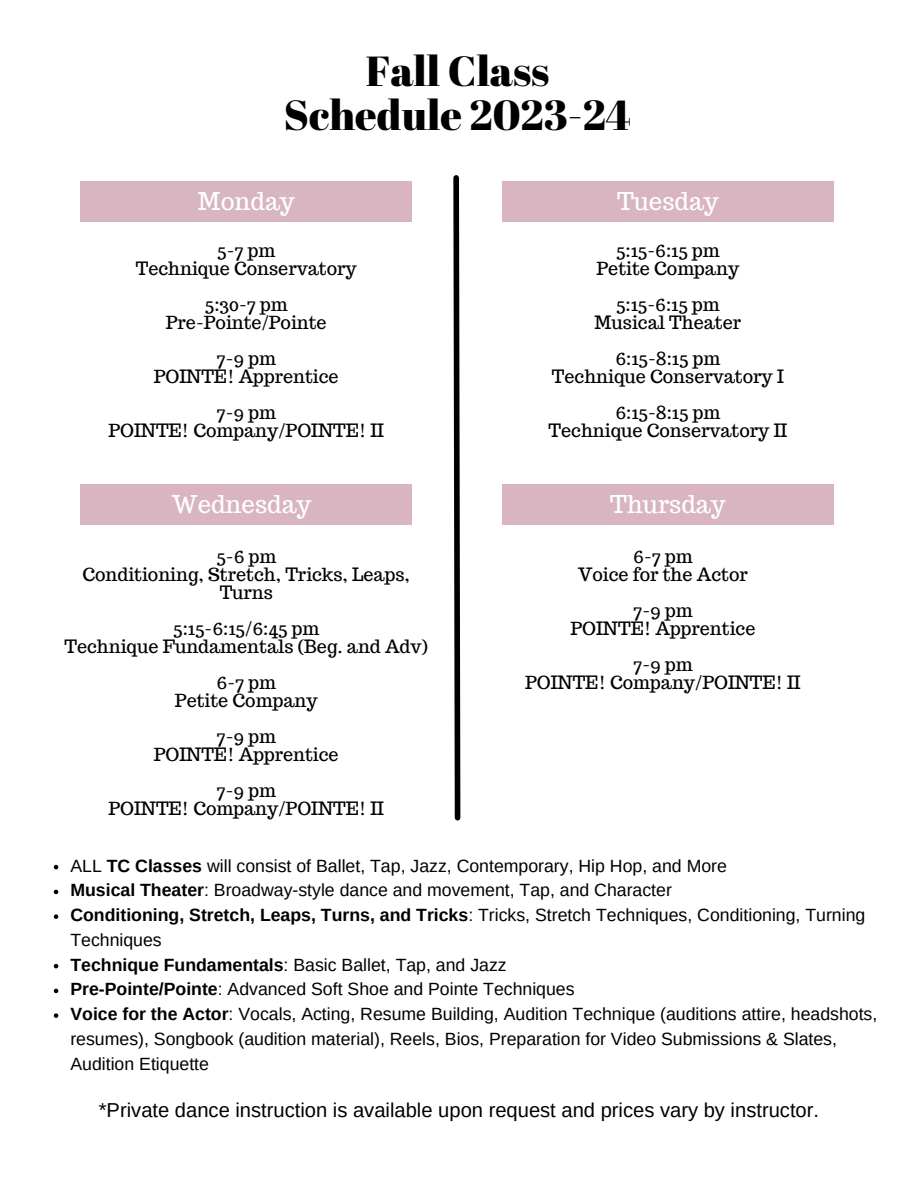
<style>
.page{position:relative;width:918px;height:1188px;background:#fff}
.page>*{position:absolute;margin:0;border:0;box-sizing:border-box;transform-origin:0 0}
.t1{font:42px "Abril Fatface";color:#000}
.t2{font:24px "Trocchi";color:#fff}
.t3{font:20.1px "Arimo";color:#000}
.t4{font:18px/18px "Trocchi";color:#000;text-align:center}
.t5{font:17.7px/24.8px "Arimo";color:#000}
.s1{font-weight:700}
</style>
<div class="page">
<svg style="left:453px;top:175px;width:8px;height:646px"></svg>
<div style="left:80px;top:182px;width:332px;height:40px;background:#d8b5c0"></div>
<div style="left:502px;top:182px;width:332px;height:40px;background:#d8b5c0"></div>
<div style="left:80px;top:485px;width:332px;height:40px;background:#d8b5c0"></div>
<div style="left:502px;top:485px;width:332px;height:40px;background:#d8b5c0"></div>
<svg style="left:54px;top:865px;width:4px;height:4px"></svg>
<svg style="left:54px;top:890px;width:4px;height:4px"></svg>
<svg style="left:54px;top:914px;width:4px;height:5px"></svg>
<svg style="left:54px;top:964px;width:4px;height:4px"></svg>
<svg style="left:54px;top:989px;width:4px;height:4px"></svg>
<svg style="left:54px;top:1013px;width:4px;height:5px"></svg>
<p class="t1" style="left:366px;top:41px;width:185px">Fall Class</p>
<p class="t1" style="left:284px;top:85px;width:349px">Schedule 2023-24</p>
<p class="t2" style="left:198px;top:185px;width:98px">Monday</p>
<p class="t2" style="left:617px;top:186px;width:103px">Tuesday</p>
<p class="t4" style="left:217px;top:241px;width:60px">5-7 pm</p>
<p class="t4" style="left:136px;top:259px;width:222px">Technique Conservatory</p>
<p class="t4" style="left:205px;top:295px;width:84px">5:30-7 pm</p>
<p class="t4" style="left:166px;top:313px;width:162px">Pre-Pointe/Pointe</p>
<p class="t4" style="left:217px;top:349px;width:61px">7-9 pm</p>
<p class="t4" style="left:154px;top:367px;width:186px">POINTE! Apprentice</p>
<p class="t4" style="left:217px;top:403px;width:61px">7-9 pm</p>
<p class="t4" style="left:109px;top:421px;width:277px">POINTE! Company/POINTE! II</p>
<p class="t4" style="left:616px;top:241px;width:105px">5:15-6:15 pm</p>
<p class="t4" style="left:597px;top:259px;width:144px">Petite Company</p>
<p class="t4" style="left:616px;top:295px;width:105px">5:15-6:15 pm</p>
<p class="t4" style="left:595px;top:313px;width:148px">Musical Theater</p>
<p class="t4" style="left:615px;top:349px;width:107px">6:15-8:15 pm</p>
<p class="t4" style="left:552px;top:367px;width:233px">Technique Conservatory I</p>
<p class="t4" style="left:615px;top:403px;width:107px">6:15-8:15 pm</p>
<p class="t4" style="left:549px;top:421px;width:240px">Technique Conservatory II</p>
<p class="t2" style="left:171px;top:489px;width:142px">Wednesday</p>
<p class="t2" style="left:610px;top:489px;width:117px">Thursday</p>
<p class="t4" style="left:633px;top:548px;width:61px">6-7 pm</p>
<p class="t4" style="left:578px;top:566px;width:171px">Voice for the Actor</p>
<p class="t4" style="left:633px;top:602px;width:61px">7-9 pm</p>
<p class="t4" style="left:571px;top:620px;width:186px">POINTE! Apprentice</p>
<p class="t4" style="left:633px;top:656px;width:61px">7-9 pm</p>
<p class="t4" style="left:525px;top:674px;width:277px">POINTE! Company/POINTE! II</p>
<p class="t4" style="left:216px;top:548px;width:62px">5-6 pm</p>
<p class="t4" style="left:82px;top:566px;width:329px">Conditioning, Stretch, Tricks, Leaps,<br>Turns</p>
<p class="t4" style="left:173px;top:620px;width:148px">5:15-6:15/6:45 pm</p>
<p class="t4" style="left:64px;top:638px;width:365px">Technique Fundamentals (Beg. and Adv)</p>
<p class="t4" style="left:217px;top:674px;width:61px">6-7 pm</p>
<p class="t4" style="left:175px;top:692px;width:144px">Petite Company</p>
<p class="t4" style="left:217px;top:728px;width:61px">7-9 pm</p>
<p class="t4" style="left:154px;top:746px;width:186px">POINTE! Apprentice</p>
<p class="t4" style="left:217px;top:782px;width:61px">7-9 pm</p>
<p class="t4" style="left:109px;top:800px;width:277px">POINTE! Company/POINTE! II</p>
<p class="t5" style="left:70px;top:853px;width:658px">ALL <span class="s1">TC Classes</span> will consist of Ballet, Tap, Jazz, Contemporary, Hip Hop, and More</p>
<p class="t5" style="left:70px;top:878px;width:603px"><span class="s1">Musical Theater</span>: Broadway-style dance and movement, Tap, and Character</p>
<p class="t5" style="left:70px;top:903px;width:797px"><span class="s1">Conditioning, Stretch, Leaps, Turns, and Tricks</span>: Tricks, Stretch Techniques, Conditioning, Turning<br>Techniques</p>
<p class="t5" style="left:70px;top:952px;width:438px"><span class="s1">Technique Fundamentals</span>: Basic Ballet, Tap, and Jazz</p>
<p class="t5" style="left:70px;top:977px;width:506px"><span class="s1">Pre-Pointe/Pointe</span>: Advanced Soft Shoe and Pointe Techniques</p>
<p class="t5" style="left:70px;top:1002px;width:808px"><span class="s1">Voice for the Actor</span>: Vocals, Acting, Resume Building, Audition Technique (auditions attire, headshots, resumes), Songbook (audition material), Reels, Bios, Preparation for Video Submissions &amp; Slates,<br>Audition Etiquette</p>
<p class="t3" style="left:99px;top:1099px;width:722px">*Private dance instruction is available upon request and prices vary by instructor.</p>
</div>
